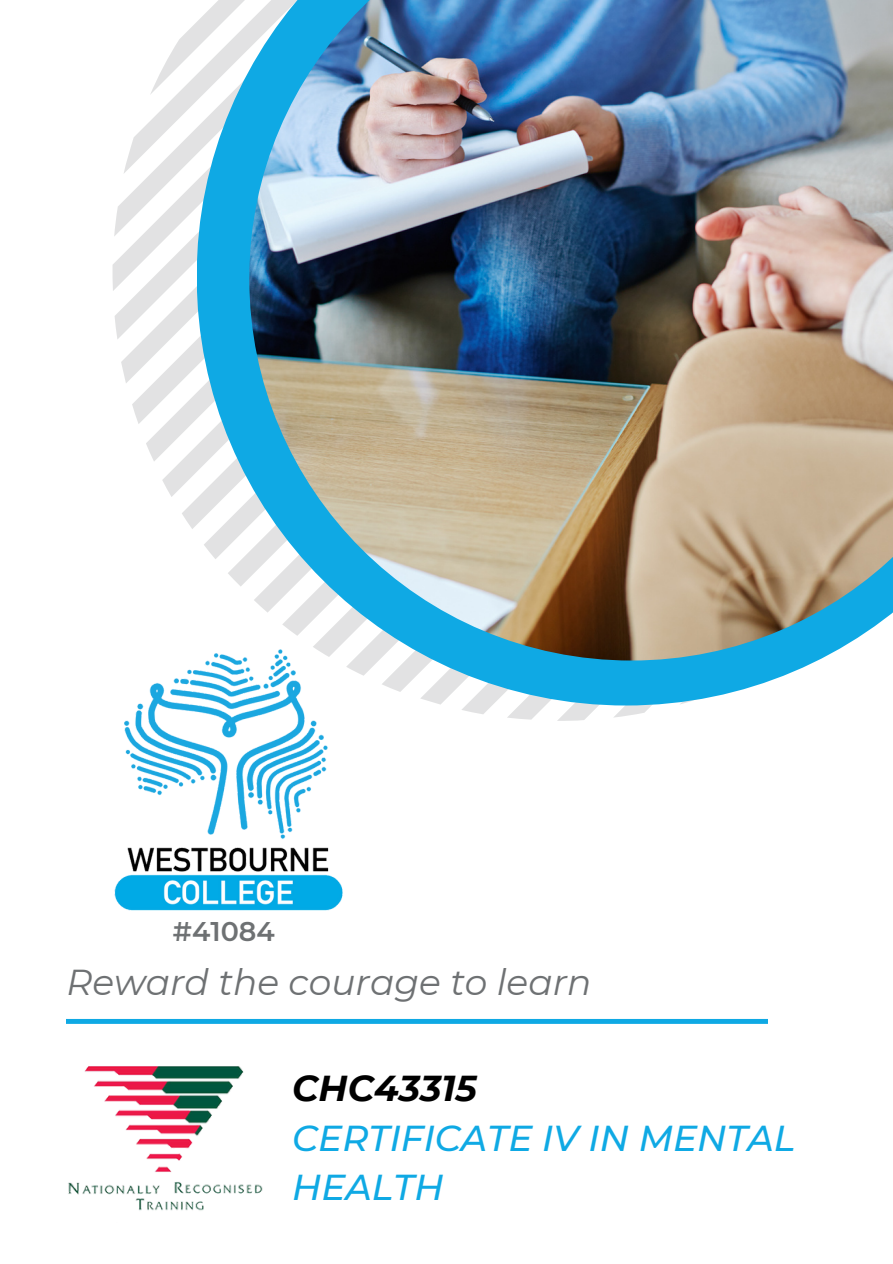
<style>
.page{position:relative;width:893px;height:1264px;background:#fff}
.page>*{position:absolute;margin:0;border:0;box-sizing:border-box;transform-origin:0 0}
.t1{font:italic 500 36px/49.5px "Montserrat";color:#0fa9e4}
.t2{font:italic 36px "Montserrat";color:#6e7173}
.t3{font:italic 700 36px "Montserrat";color:#000}
.t4{font:600 27px "Montserrat";color:#6e7173}
</style>
<div class="page">
<svg style="left:112px;top:22px;width:540px;height:699px"></svg>
<svg style="left:197px;top:0;width:622px;height:705px"></svg>
<img style="left:249px;top:0;width:643px;height:660px">
<img style="left:68px;top:1066px;width:195px;height:145px">
<svg style="left:66px;top:1018px;width:701px;height:6px"></svg>
<img style="left:112px;top:631px;width:267px;height:280px">
<p class="t4" style="left:173px;top:915px;width:103px">#41084</p>
<p class="t2" style="left:66px;top:960px;width:526px">Reward the courage to learn</p>
<p class="t3" style="left:292px;top:1066px;width:186px">CHC43315</p>
<p class="t1" style="left:292px;top:1113px;width:504px">CERTIFICATE IV IN MENTAL<br>HEALTH</p>
</div>
